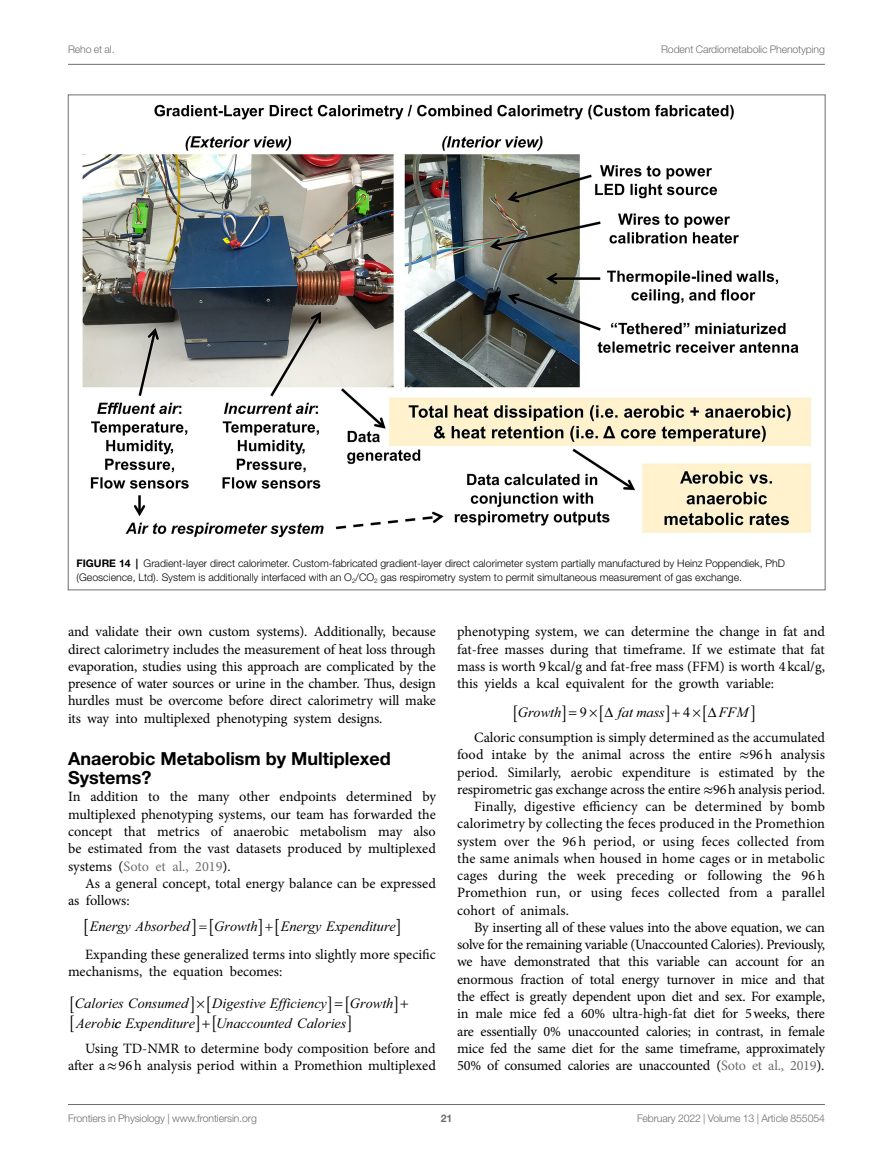
<style>
.page{position:relative;width:893px;height:1170px;background:#fff}
.page>*{position:absolute;margin:0;border:0;box-sizing:border-box;transform-origin:0 0}
.HEAD_2{font:700 18px/18.8px "Helvetica Neue LT Std";color:#000}
.TEXT{font:14.25px/17.2px "Minion Pro";color:#000;text-align:justify}
.TEXT_FLUSH{font:14.25px/17.2px "Minion Pro";letter-spacing:-.01em;color:#000;text-align:justify}
.spi-math-img{font:italic 14.25px "Times New Roman";color:#000}
.spi-math-img-2{font:14.25px "Times New Roman";color:#000}
.FIG_LEG{font:300 10.5px/14.2px "Helvetica Neue LT Std";color:#000}
.t1{font:300 10.5px "Helvetica Neue LT Std";letter-spacing:-.015em;color:#6d6e71}
.t2{font:700 10.5px "Helvetica Neue LT Std";color:#6d6e71}
.s1{font-weight:700}
.s2{color:#6d6e71}
.s3{font-family:"STIX General"}
</style>
<div class="page">
<hr style="left:68px;top:64px;width:757px;height:1px;background:#6d6e71">
<hr style="left:68px;top:1104px;width:757px;height:1px;background:#6d6e71">
<img style="left:82px;top:104px;width:730px;height:434px">
<p class="t1" style="left:68px;top:42px;width:48px">Reho et al.</p>
<p class="t1" style="left:661px;top:42px;width:165px">Rodent Cardiometabolic Phenotyping</p>
<p class="FIG_LEG" style="left:77px;top:556px;width:710px"><span class="s1">FIGURE 14 |</span> Gradient-layer direct calorimeter. Custom-fabricated gradient-layer direct calorimeter system partially manufactured by Heinz Poppendiek, PhD (Geoscience, Ltd). System is additionally interfaced with an O<sub>2</sub>/CO<sub>2</sub> gas respirometry system to permit simultaneous measurement of gas exchange.</p>
<p class="TEXT_FLUSH" style="left:68px;top:623px;width:369px">and validate their own custom systems). Additionally, because direct calorimetry includes the measurement of heat loss through evaporation, studies using this approach are complicated by the presence of water sources or urine in the chamber. Thus, design hurdles must be overcome before direct calorimetry will make its way into multiplexed phenotyping system designs.</p>
<p class="HEAD_2" style="left:68px;top:749px;width:324px">Anaerobic Metabolism by Multiplexed<br>Systems?</p>
<p class="TEXT_FLUSH" style="left:68px;top:788px;width:369px">In addition to the many other endpoints determined by multiplexed phenotyping systems, our team has forwarded the concept that metrics of anaerobic metabolism may also be estimated from the vast datasets produced by multiplexed systems (<span class="s2">Soto et al., 2019</span>).</p>
<p class="TEXT" style="left:68px;top:874px;width:369px;text-indent:17px">As a general concept, total energy balance can be expressed as follows:</p>
<p class="spi-math-img" style="left:90px;top:916px;width:101px">Energy Absorbed</p>
<p class="spi-math-img" style="left:214px;top:916px;width:45px">Growth</p>
<p class="spi-math-img" style="left:281px;top:916px;width:117px">Energy Expenditure</p>
<p class="TEXT" style="left:68px;top:945px;width:369px;text-indent:17px">Expanding these generalized terms into slightly more specific mechanisms, the equation becomes:</p>
<p class="spi-math-img" style="left:75px;top:993px;width:115px">Calories Consumed</p>
<p class="spi-math-img" style="left:212px;top:993px;width:116px">Digestive Efficiency</p>
<p class="spi-math-img" style="left:350px;top:993px;width:45px">Growth</p>
<p class="spi-math-img" style="left:76px;top:1012px;width:120px">Aerobic Expenditure</p>
<p class="spi-math-img" style="left:216px;top:1012px;width:132px">Unaccounted Calories</p>
<p class="TEXT" style="left:68px;top:1039px;width:369px;text-align:right">Using TD-NMR to determine body composition before and after a<span class="s3">≈</span>96h analysis period within a Promethion multiplexed</p>
<p class="TEXT" style="left:457px;top:623px;width:369px">phenotyping system, we can determine the change in fat and fat-free masses during that timeframe. If we estimate that fat mass is worth 9 kcal/g and fat-free mass (FFM) is worth 4kcal/g, this yields a kcal equivalent for the growth variable:</p>
<p class="spi-math-img" style="left:518px;top:702px;width:45px">Growth</p>
<p class="spi-math-img-2" style="left:580px;top:704px;width:9px">9</p>
<p class="spi-math-img-2" style="left:683px;top:704px;width:9px">4</p>
<p class="spi-math-img" style="left:604px;top:702px;width:62px">∆ fat mass</p>
<p class="spi-math-img" style="left:708px;top:702px;width:42px">∆ FFM</p>
<p class="TEXT" style="left:457px;top:729px;width:369px;text-indent:17px">Caloric consumption is simply determined as the accumulated food intake by the animal across the entire <span class="s3">≈</span>96h analysis period. Similarly, aerobic expenditure is estimated by the respirometric gas exchange across the entire <span class="s3">≈</span>96h analysis period.</p>
<p class="TEXT" style="left:457px;top:798px;width:369px;text-indent:17px">Finally, digestive efficiency can be determined by bomb calorimetry by collecting the feces produced in the Promethion system over the 96 h period, or using feces collected from the same animals when housed in home cages or in metabolic cages during the week preceding or following the 96 h Promethion run, or using feces collected from a parallel cohort of animals.</p>
<p class="TEXT" style="left:457px;top:918px;width:369px;text-indent:17px">By inserting all of these values into the above equation, we can solve for the remaining variable (Unaccounted Calories). Previously, we have demonstrated that this variable can account for an enormous fraction of total energy turnover in mice and that the effect is greatly dependent upon diet and sex. For example, in male mice fed a 60% ultra-high-fat diet for 5weeks, there are essentially 0% unaccounted calories; in contrast, in female mice fed the same diet for the same timeframe, approximately 50% of consumed calories are unaccounted (<span class="s2">Soto et al., 2019</span>).</p>
<p class="t1" style="left:68px;top:1111px;width:190px">Frontiers in Physiology | www.frontiersin.org</p>
<p class="t2" style="left:441px;top:1111px;width:13px">21</p>
<p class="t1" style="left:637px;top:1111px;width:189px">February 2022 | Volume 13 | Article 855054</p>
</div>
